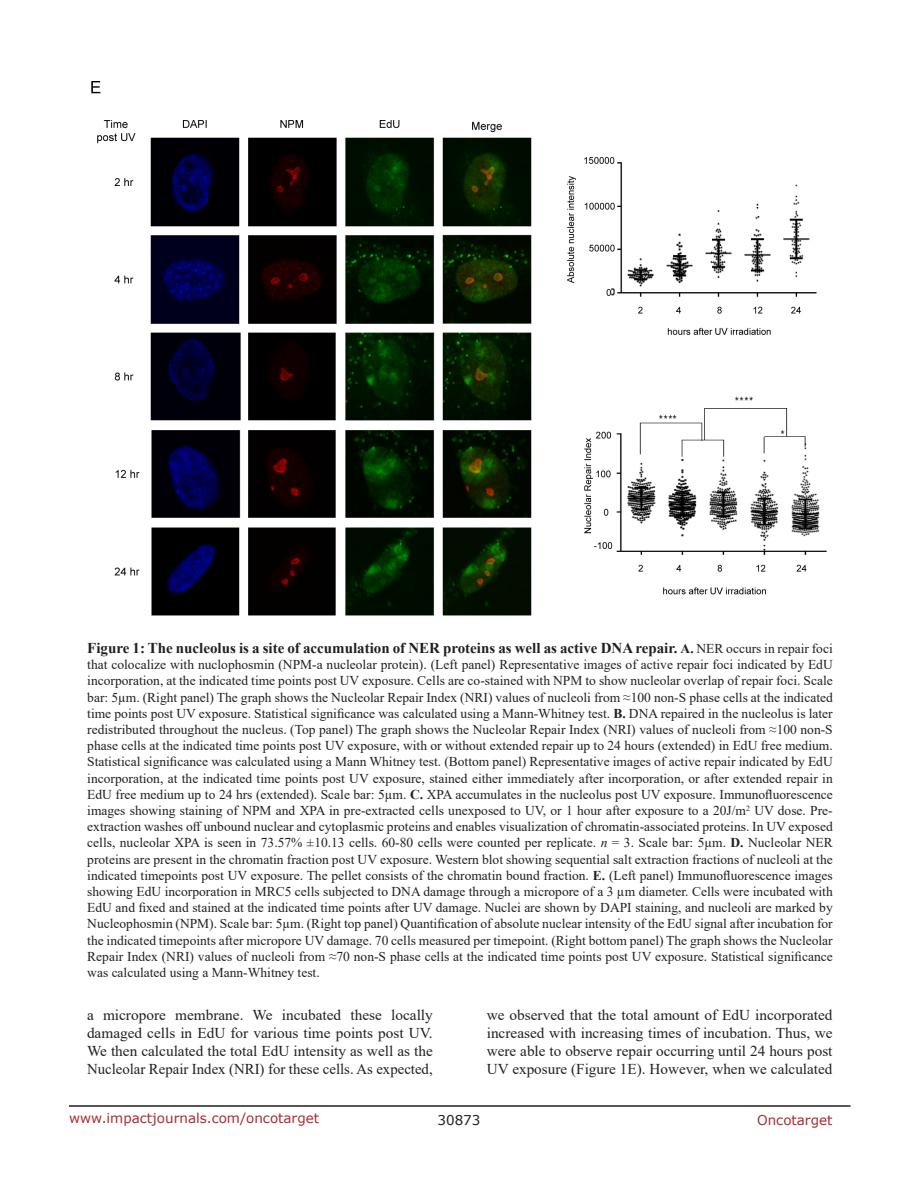
<style>
.page{position:relative;width:918px;height:1188px;background:#fff}
.page>*{position:absolute;margin:0;border:0;box-sizing:border-box;transform-origin:0 0}
.BodyText{font:15px/18px "Times New Roman";color:#221f22;text-align:justify}
.FigureText{font:700 15px "Times New Roman";color:#221f22}
.FigureText-2{font:13.5px/16.2px "Times New Roman";color:#221f22;text-align:justify}
.t1{font:13.5px "Verdana";color:#ac2b31}
.t2{font:13.5px "Verdana";color:#221f22}
.s1{font-size:13.5px}
.s2{font-weight:400;font-size:13.5px}
.s3{font-weight:700}
.s4{font-style:italic}
</style>
<div class="page">
<hr style="left:69px;top:1105px;width:781px;height:2px;background:#231f20">
<img style="left:91px;top:81px;width:736px;height:535px">
<p class="FigureText" style="left:87px;top:637px;width:747px">Figure 1: The nucleolus is a site of accumulation of NER proteins as well as active DNA repair. <span class="s1">A.</span> <span class="s2">NER occurs in repair foci</span></p>
<p class="FigureText-2" style="left:87px;top:656px;width:747px">that colocalize with nuclophosmin (NPM-a nucleolar protein). (Left panel) Representative images of active repair foci indicated by EdU incorporation, at the indicated time points post UV exposure. Cells are co-stained with NPM to show nucleolar overlap of repair foci. Scale bar: 5µm. (Right panel) The graph shows the Nucleolar Repair Index (NRI) values of nucleoli from ≈100 non-S phase cells at the indicated time points post UV exposure. Statistical significance was calculated using a Mann-Whitney test. <span class="s3">B.</span> DNA repaired in the nucleolus is later redistributed throughout the nucleus. (Top panel) The graph shows the Nucleolar Repair Index (NRI) values of nucleoli from ≈100 non-S phase cells at the indicated time points post UV exposure, with or without extended repair up to 24 hours (extended) in EdU free medium.<br>Statistical significance was calculated using a Mann Whitney test. (Bottom panel) Representative images of active repair indicated by EdU incorporation, at the indicated time points post UV exposure, stained either immediately after incorporation, or after extended repair in EdU free medium up to 24 hrs (extended). Scale bar: 5µm. <span class="s3">C.</span> XPA accumulates in the nucleolus post UV exposure. Immunofluorescence images showing staining of NPM and XPA in pre-extracted cells unexposed to UV, or 1 hour after exposure to a 20J/m<sup>2</sup> UV dose. Pre&shy;extraction washes off unbound nuclear and cytoplasmic proteins and enables visualization of chromatin-associated proteins. In UV exposed cells, nucleolar XPA is seen in 73.57% ±10.13 cells. 60-80 cells were counted per replicate. <span class="s4">n</span> = 3. Scale bar: 5µm. <span class="s3">D.</span> Nucleolar NER proteins are present in the chromatin fraction post UV exposure. Western blot showing sequential salt extraction fractions of nucleoli at the indicated timepoints post UV exposure. The pellet consists of the chromatin bound fraction. <span class="s3">E.</span> (Left panel) Immunofluorescence images showing EdU incorporation in MRC5 cells subjected to DNA damage through a micropore of a 3 µm diameter. Cells were incubated with EdU and fixed and stained at the indicated time points after UV damage. Nuclei are shown by DAPI staining, and nucleoli are marked by Nucleophosmin (NPM). Scale bar: 5µm. (Right top panel) Quantification of absolute nuclear intensity of the EdU signal after incubation for the indicated timepoints after micropore UV damage. 70 cells measured per timepoint. (Right bottom panel) The graph shows the Nucleolar Repair Index (NRI) values of nucleoli from ≈70 non-S phase cells at the indicated time points post UV exposure. Statistical significance was calculated using a Mann-Whitney test.</p>
<p class="BodyText" style="left:87px;top:1006px;width:347px">a micropore membrane. We incubated these locally damaged cells in EdU for various time points post UV.<br>We then calculated the total EdU intensity as well as the Nucleolar Repair Index (NRI) for these cells. As expected,</p>
<p class="BodyText" style="left:487px;top:1006px;width:347px">we observed that the total amount of EdU incorporated increased with increasing times of incubation. Thus, we were able to observe repair occurring until 24 hours post UV exposure (Figure 1E). However, when we calculated</p>
<p class="t1" style="left:69px;top:1109px;width:252px">www.impactjournals.com/oncotarget</p>
<p class="t2" style="left:438px;top:1111px;width:44px">30873</p>
<p class="t1" style="left:757px;top:1111px;width:77px">Oncotarget</p>
</div>
